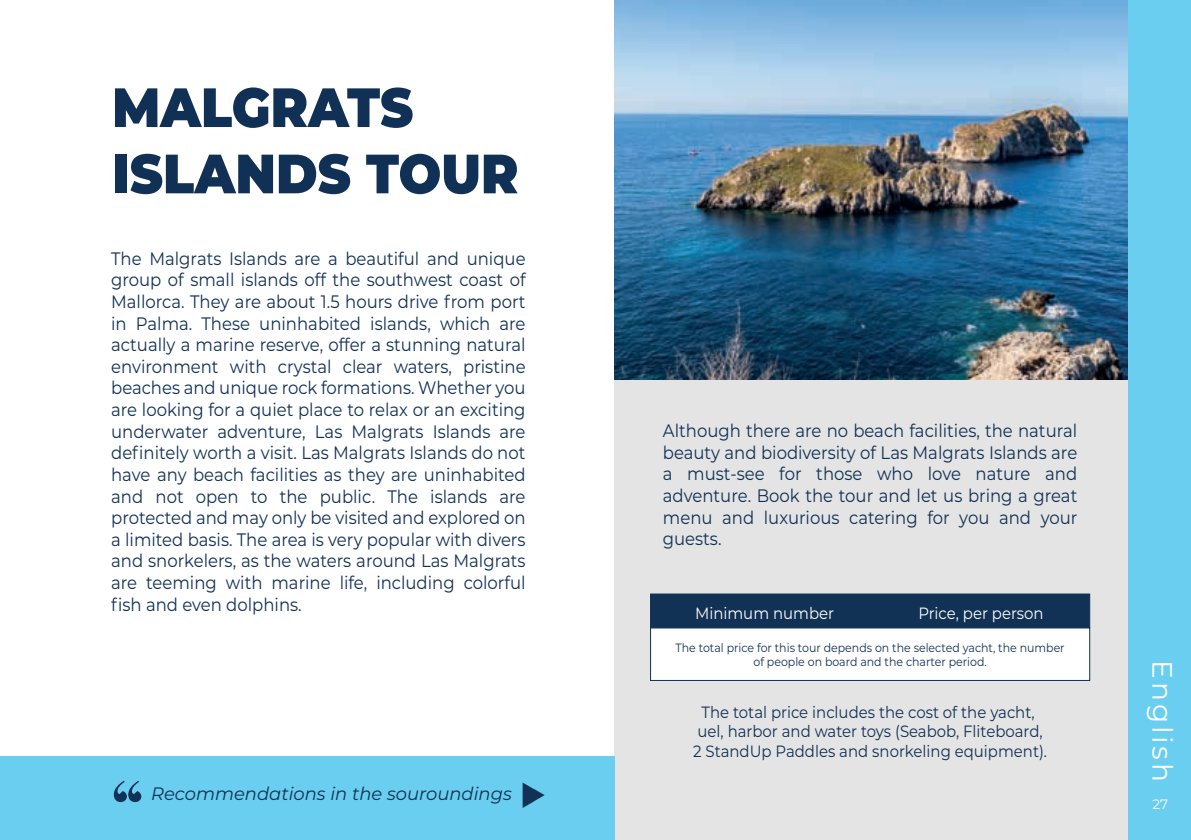
<style>
.page{position:relative;width:1191px;height:840px;background:#fff}
.page>*{position:absolute;margin:0;border:0;box-sizing:border-box;transform-origin:0 0}
.t1{font:900 55.2px/66.2px "Montserrat";color:#113055;scale:.91 1}
.t2{font:28px "Montserrat";letter-spacing:.1em;color:#fff}
.t3{font:18px/21.6px "Montserrat";color:#113055;text-align:justify;scale:.91 1}
.t4{font:italic 18px "Montserrat";color:#113155}
.t5{font:16.2px/19.6px "Montserrat";color:#113055;text-align:center;scale:.91 1}
.t6{font:16.2px "Montserrat";color:#fff;scale:.91 1}
.t7{font:13.6px "Montserrat";color:#fff}
.t8{font:12px/14.4px "Montserrat";color:#113055;text-align:center;scale:.91 1}
</style>
<div class="page">
<div style="left:614px;top:0;width:577px;height:839px;background:#e3e4e3"></div>
<img style="left:614px;top:0;width:514px;height:379px">
<div style="left:1128px;top:0;width:63px;height:839px;background:#69ceef"></div>
<div style="left:0;top:756px;width:614px;height:83px;background:#69ceef"></div>
<svg style="left:114px;top:781px;width:27px;height:20px"></svg>
<svg style="left:522px;top:782px;width:22px;height:25px"></svg>
<div style="left:650px;top:627px;width:440px;height:53px;background:#fff"></div>
<div style="left:650px;top:593px;width:440px;height:35px;background:#113155;border:1px solid #113055"></div>
<h1 class="t1" style="left:112px;top:71px;width:448px">MALGRATS<br>ISLANDS TOUR</h1>
<p class="t3" style="left:111px;top:247px;width:457px">The Malgrats Islands are a beautiful and unique group of small islands off the southwest coast of Mallorca. They are about 1.5 hours drive from port in Palma. These uninhabited islands, which are actually a marine reserve, offer a stunning natural environment with crystal clear waters, pristine beaches and unique rock formations. Whether you are looking for a quiet place to relax or an exciting underwater adventure, Las Malgrats Islands are definitely worth a visit. Las Malgrats Islands do not have any beach facilities as they are uninhabited and not open to the public. The islands are protected and may only be visited and explored on a limited basis. The area is very popular with divers and snorkelers, as the waters around Las Malgrats are teeming with marine life, including colorful fish and even dolphins.</p>
<p class="t4" style="left:151px;top:780px;width:362px">Recommendations in the souroundings</p>
<p class="t3" style="left:663px;top:419px;width:457px">Although there are no beach facilities, the natural beauty and biodiversity of Las Malgrats Islands are a must-see for those who love nature and adventure. Book the tour and let us bring a great menu and luxurious catering for you and your guests.</p>
<p class="t6" style="left:695px;top:601px;width:154px">Minimum number</p>
<p class="t6" style="left:918px;top:601px;width:139px">Price, per person</p>
<p class="t8" style="left:675px;top:639px;width:429px">The total price for this tour depends on the selected yacht, the number of people on board and the charter period.</p>
<p class="t5" style="left:693px;top:701px;width:390px">The total price includes the cost of the yacht, uel, harbor and water toys (Seabob, Fliteboard,<br>2 StandUp Paddles and snorkeling equipment).</p>
<h2 class="t2" style="left:1181px;top:659px;width:123px;rotate:90deg">English</h2>
<p class="t7" style="left:1152px;top:794px;width:17px">27</p>
</div>
